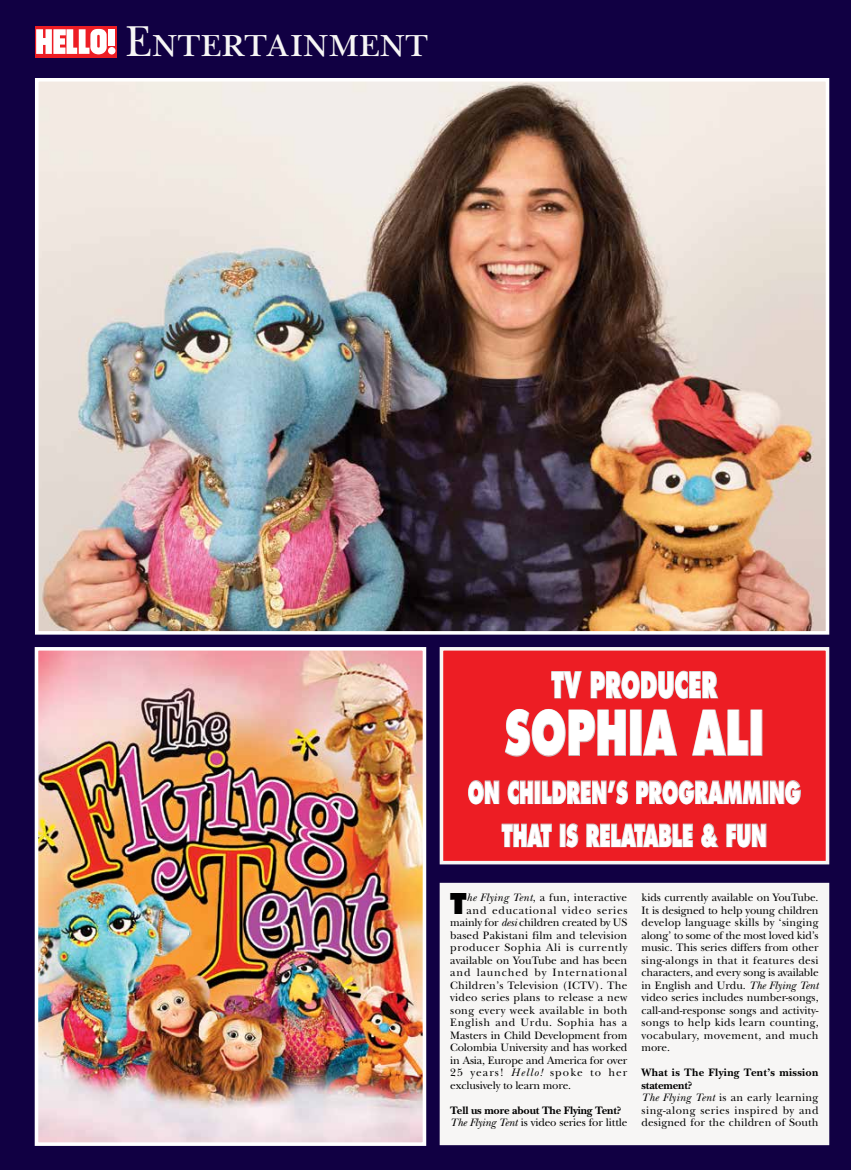
<style>
.page{position:relative;width:851px;height:1170px;background:#fff}
.page>*{position:absolute;margin:0;border:0;box-sizing:border-box;transform-origin:0 0}
.t1{font:800 60px "Futura Std";color:#fff;scale:.66 1}
.t2{font:45px "New Baskerville Std";letter-spacing:-.015em;color:#f7f6f5;scale:.95 1}
.t3{font:800 35px "Futura Std";color:#fff;scale:.6 1}
.t4{font:800 30px/43.1px "Futura Std";color:#fff;text-align:center;scale:.6 1}
.t5{font:800 27.88px "Futura Std";color:#000}
.t6{font:11.25px/12.5px "New Baskerville Std";letter-spacing:.02em;color:#000;text-align:justify}
.t7{font:11.25px "New Baskerville Std";letter-spacing:-.015em;color:#000}
.t8{font:700 11.25px/12.5px "New Baskerville Std";letter-spacing:-.015em;color:#000}
.t9{font:11.25px "New Baskerville Std";letter-spacing:-.005em;color:#000}
.t10{font:11.25px "New Baskerville Std";letter-spacing:.045em;color:#000}
.t11{font:11.25px "New Baskerville Std";letter-spacing:.07em;color:#000}
.t12{font:11.25px "New Baskerville Std";letter-spacing:.06em;color:#000}
.t13{font:11.25px "New Baskerville Std";letter-spacing:.05em;color:#000}
.t14{font:11.25px "New Baskerville Std";letter-spacing:.095em;color:#000}
.s1{font-style:italic}
.s2{font-weight:400;font-style:italic}
.s3{font-weight:400}
.s4{font-weight:700}
</style>
<div class="page">
<div style="left:0;top:0;width:850px;height:1169px;background:#110043"></div>
<div style="left:439px;top:882px;width:390px;height:262px;background:#f7f6f5"></div>
<img style="left:40px;top:652px;width:381px;height:488px">
<div style="left:35px;top:647px;width:391px;height:498px;border:4px solid #fff"></div>
<img style="left:40px;top:83px;width:784px;height:546px">
<div style="left:35px;top:78px;width:794px;height:556px;border:4px solid #fff"></div>
<div style="left:441px;top:648px;width:386px;height:214px;background:#ed1d24"></div>
<svg style="left:551px;top:671px;width:31px;height:27px"></svg>
<svg style="left:590px;top:670px;width:128px;height:29px"></svg>
<svg style="left:505px;top:708px;width:121px;height:48px"></svg>
<div style="left:630px;top:709px;width:11px;height:46px;border:1px solid #bcbec0"></div>
<svg style="left:643px;top:709px;width:34px;height:47px"></svg>
<svg style="left:692px;top:709px;width:56px;height:47px"></svg>
<svg style="left:468px;top:780px;width:31px;height:24px"></svg>
<svg style="left:507px;top:780px;width:26px;height:24px"></svg>
<div style="left:534px;top:780px;width:6px;height:23px;border:1px solid #bcbec0"></div>
<svg style="left:541px;top:780px;width:87px;height:24px"></svg>
<svg style="left:636px;top:780px;width:126px;height:24px"></svg>
<div style="left:762px;top:780px;width:6px;height:23px;border:1px solid #bcbec0"></div>
<svg style="left:769px;top:780px;width:32px;height:24px"></svg>
<svg style="left:501px;top:823px;width:51px;height:24px"></svg>
<div style="left:559px;top:823px;width:6px;height:24px;border:1px solid #bcbec0"></div>
<svg style="left:565px;top:823px;width:13px;height:24px"></svg>
<svg style="left:586px;top:823px;width:107px;height:24px"></svg>
<svg style="left:701px;top:823px;width:18px;height:24px"></svg>
<svg style="left:726px;top:823px;width:40px;height:24px"></svg>
<div style="left:439px;top:647px;width:390px;height:217px;border:4px solid #f7f6f5"></div>
<div style="left:35px;top:26px;width:81px;height:32px;background:#ed1d24"></div>
<svg style="left:36px;top:29px;width:71px;height:25px"></svg>
<div style="left:108px;top:29px;width:7px;height:17px;background:#fff"></div>
<div style="left:108px;top:47px;width:7px;height:7px;background:#fff;border-radius:50%"></div>
<h2 class="t2" style="left:62px;top:13px;width:264px">Cinematters</h2>
<h2 class="t2" style="left:126px;top:16px;width:320px">Entertainment</h2>
<h3 class="t3" style="left:551px;top:662px;width:278px">TV PRODUCER</h3>
<h1 class="t1" style="left:504px;top:694px;width:395px">SOPHIA ALI</h1>
<h3 class="t4" style="left:468px;top:770px;width:556px">ON CHILDREN’S PROGRAMMING<br>THAT IS RELATABLE &amp; FUN</h3>
<h3 class="t5" style="left:450px;top:885px;width:18px">T</h3>
<p class="t6" style="left:466px;top:891px;width:162px"><span class="s1">he Flying Tent</span>, a fun, interactive</p>
<p class="t12" style="left:466px;top:903px;width:162px">and educational video series</p>
<p class="t7" style="left:450px;top:915px;width:178px">mainly for <span class="s1">desi</span> children created by US</p>
<p class="t6" style="left:450px;top:928px;width:178px">based Pakistani film and television</p>
<p class="t10" style="left:450px;top:940px;width:179px">producer Sophia Ali is currently</p>
<p class="t6" style="left:450px;top:953px;width:178px">available on YouTube and has been</p>
<p class="t11" style="left:450px;top:965px;width:178px">and launched by International</p>
<p class="t6" style="left:450px;top:978px;width:179px">Children’s Television (ICTV). The</p>
<p class="t6" style="left:450px;top:991px;width:178px">video series plans to release a new</p>
<p class="t6" style="left:450px;top:1003px;width:178px">song every week available in both</p>
<p class="t13" style="left:450px;top:1015px;width:178px">English and Urdu. Sophia has a</p>
<p class="t9" style="left:450px;top:1028px;width:179px">Masters in Child Development from</p>
<p class="t7" style="left:450px;top:1040px;width:178px">Colombia University and has worked</p>
<p class="t7" style="left:450px;top:1053px;width:178px">in Asia, Europe and America for over</p>
<p class="t14" style="left:450px;top:1065px;width:178px">25 years! <span class="s1">Hello!</span> spoke to her</p>
<p class="t7" style="left:450px;top:1078px;width:122px">exclusively to learn more.</p>
<p class="t8" style="left:450px;top:1103px;width:178px">Tell us more about The Flying Tent?<br><span class="s2">The Flying Tent</span> <span class="s3">is video series for little</span></p>
<p class="t6" style="left:641px;top:891px;width:179px">kids currently available on YouTube.<br>It is designed to help young children develop language skills by ‘singing along’ to some of the most loved kid’s music. This series differs from other sing-alongs in that it features desi characters, and every song is available in English and Urdu. <span class="s1">The Flying Tent </span>video series includes number-songs, call-and-response songs and activity&shy;songs to help kids learn counting, vocabulary, movement, and much more.</p>
<p class="t6" style="left:641px;top:1066px;width:179px;text-align:left"><span class="s4">What is The Flying Tent’s mission statement?<br></span><span class="s1">The Flying Tent</span> is an early learning sing-along series inspired by and designed for the children of South</p>
</div>
